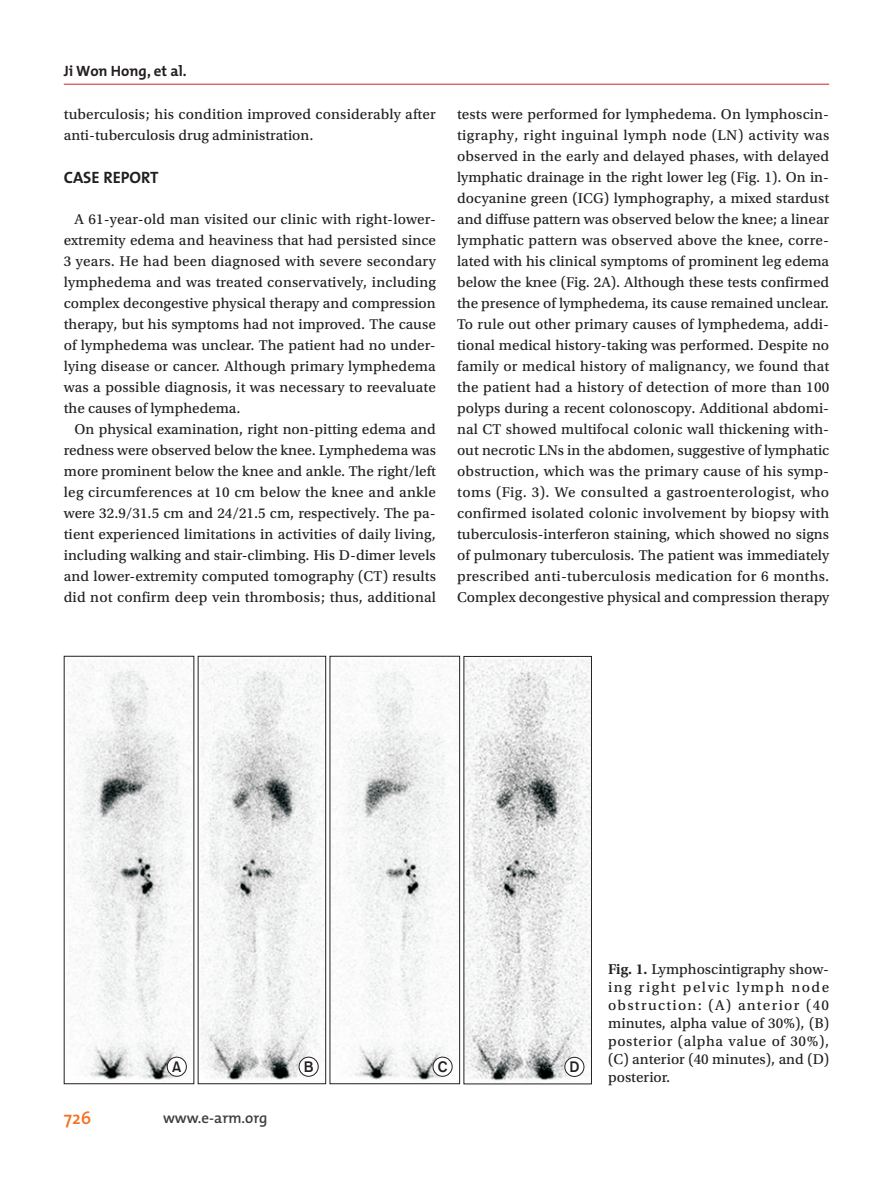
<style>
.page{position:relative;width:893px;height:1191px;background:#fff}
.page>*{position:absolute;margin:0;border:0;box-sizing:border-box;transform-origin:0 0}
.t1{font:600 18px "The Mix";color:#f47321}
.서론{font:700 16.5px "The Mix";color:#231f20}
.바탕글{font:15px/21px "Utopia Std Capt";letter-spacing:.005em;color:#231f20;text-align:justify}
.그림{font:15px/18px "Utopia Std Capt";color:#231f20;text-align:justify}
.t2{font:700 15px "The Mix";color:#231f20}
.t3{font:600 15px "The Mix";color:#3e3e3f}
.t4{font:15px "Gothic 725 BT Bold A";color:#231f20}
.s1{font-family:"Utopia Std";font-weight:600}
</style>
<div class="page">
<hr style="left:64px;top:84px;width:765px;height:1px;background:#d1232a">
<svg style="left:64px;top:656px;width:528px;height:428px"></svg>
<p class="t2" style="left:64px;top:59px;width:124px">Ji Won Hong, et al.</p>
<p class="바탕글" style="left:64px;top:104px;width:373px">tuberculosis; his condition improved considerably after anti-tuberculosis drug administration.</p>
<p class="서론" style="left:64px;top:164px;width:96px">CASE REPORT</p>
<p class="바탕글" style="left:64px;top:209px;width:374px;text-indent:11px">A 61-year-old man visited our clinic with right-lower&shy;extremity edema and heaviness that had persisted since 3 years. He had been diagnosed with severe secondary lymphedema and was treated conservatively, including complex decongestive physical therapy and compression therapy, but his symptoms had not improved. The cause of lymphedema was unclear. The patient had no under&shy;lying disease or cancer. Although primary lymphedema was a possible diagnosis, it was necessary to reevaluate the causes of lymphedema.</p>
<p class="바탕글" style="left:64px;top:419px;width:374px;text-indent:11px">On physical examination, right non-pitting edema and redness were observed below the knee. Lymphedema was more prominent below the knee and ankle. The right/left leg circumferences at 10 cm below the knee and ankle were 32.9/31.5 cm and 24/21.5 cm, respectively. The pa&shy;tient experienced limitations in activities of daily living, including walking and stair-climbing. His D-dimer levels and lower-extremity computed tomography (CT) results did not confirm deep vein thrombosis; thus, additional</p>
<p class="바탕글" style="left:457px;top:104px;width:374px">tests were performed for lymphedema. On lymphoscin&shy;tigraphy, right inguinal lymph node (LN) activity was observed in the early and delayed phases, with delayed lymphatic drainage in the right lower leg (Fig. 1). On in&shy;docyanine green (ICG) lymphography, a mixed stardust and diffuse pattern was observed below the knee; a linear lymphatic pattern was observed above the knee, corre&shy;lated with his clinical symptoms of prominent leg edema below the knee (Fig. 2A). Although these tests confirmed the presence of lymphedema, its cause remained unclear.<br>To rule out other primary causes of lymphedema, addi&shy;tional medical history-taking was performed. Despite no family or medical history of malignancy, we found that the patient had a history of detection of more than 100 polyps during a recent colonoscopy. Additional abdomi&shy;nal CT showed multifocal colonic wall thickening with&shy;out necrotic LNs in the abdomen, suggestive of lymphatic obstruction, which was the primary cause of his symp&shy;toms (Fig. 3). We consulted a gastroenterologist, who confirmed isolated colonic involvement by biopsy with tuberculosis-interferon staining, which showed no signs of pulmonary tuberculosis. The patient was immediately prescribed anti-tuberculosis medication for 6 months.<br>Complex decongestive physical and compression therapy</p>
<p class="t4" style="left:172px;top:1058px;width:11px">A</p>
<p class="t4" style="left:304px;top:1058px;width:11px">B</p>
<p class="t4" style="left:438px;top:1058px;width:11px">C</p>
<p class="t4" style="left:569px;top:1058px;width:12px">D</p>
<p class="t1" style="left:64px;top:1102px;width:29px">726</p>
<p class="t3" style="left:163px;top:1105px;width:106px">www.e-arm.org</p>
<p class="그림" style="left:608px;top:960px;width:223px"><span class="s1">Fig. 1.</span> Lymphoscintigraphy show&shy;ing right pelvic lymph node obstruction: (A) anterior (40 minutes, alpha value of 30%), (B) posterior (alpha value of 30%), (C) anterior (40 minutes), and (D) posterior.</p>
</div>
